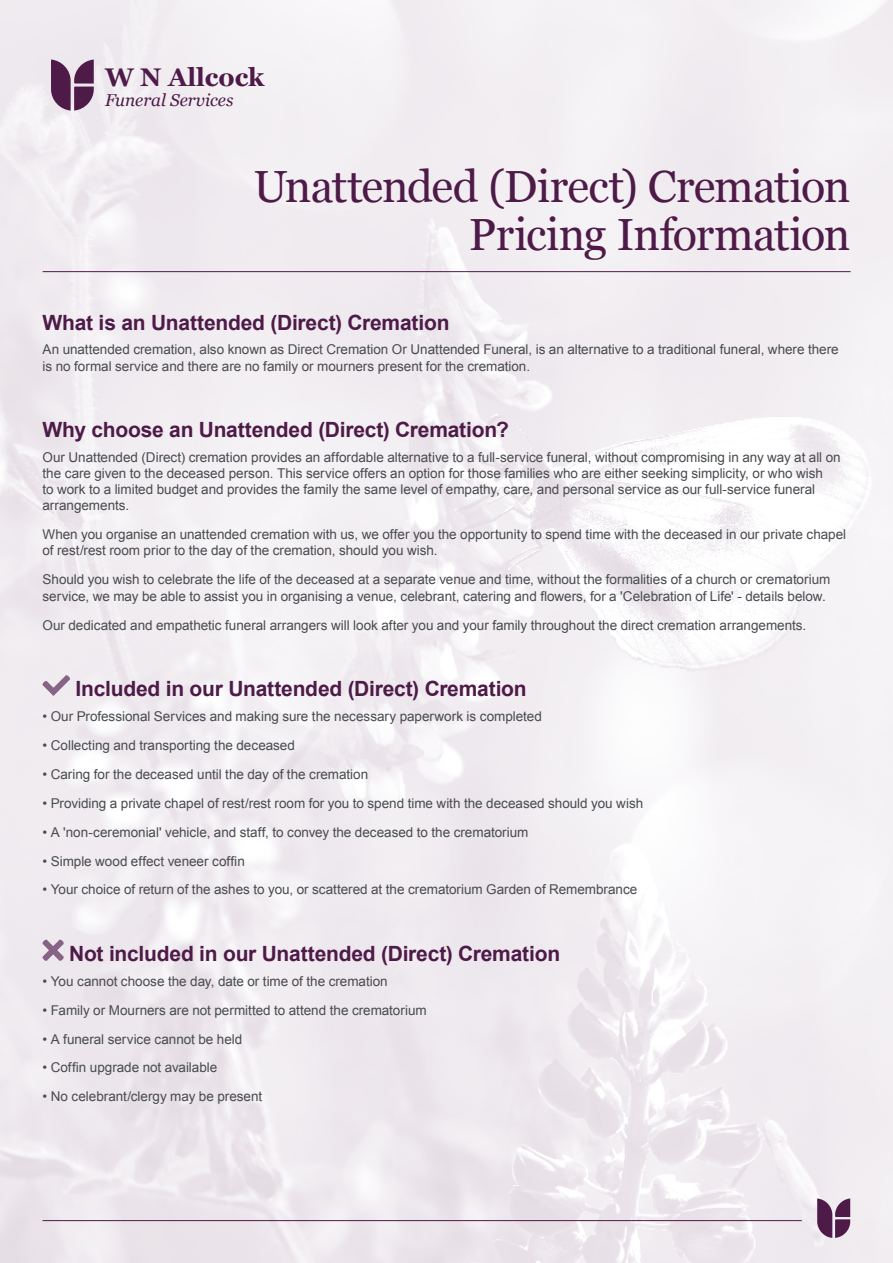
<style>
.page{position:relative;width:893px;height:1263px;background:#fff}
.page>*{position:absolute;margin:0;border:0;box-sizing:border-box;transform-origin:0 0}
.t1{font:45px/48.6px "Georgia";letter-spacing:-.02em;color:#4e1a48;text-align:right}
.t2{font:700 25.5px "Georgia";color:#4e1a48}
.t3{font:700 21px "Arial";letter-spacing:-.01em;color:#4e1a48}
.t4{font:italic 17.1px "Georgia";color:#4e1a48}
.t5{font:13.5px/16.2px "Arial";letter-spacing:-.005em;color:#484b4f}
</style>
<div class="page">
<svg style="left:51px;top:60px;width:43px;height:51px;background:#7d5678"></svg>
<svg style="left:41px;top:674px;width:30px;height:22px"></svg>
<svg style="left:41px;top:938px;width:24px;height:24px"></svg>
<svg style="left:817px;top:1198px;width:33px;height:40px"></svg>
<hr style="left:43px;top:1220px;width:759px;height:1px;background:#4e1a48">
<hr style="left:43px;top:271px;width:808px;height:1px;background:#4e1a48">
<h2 class="t2" style="left:105px;top:58px;width:161px">W N Allcock</h2>
<p class="t4" style="left:105px;top:88px;width:130px">Funeral Services</p>
<h1 class="t1" style="left:253px;top:160px;width:599px">Unattended (Direct) Cremation<br>Pricing Information</h1>
<h3 class="t3" style="left:43px;top:308px;width:408px">What is an Unattended (Direct) Cremation</h3>
<p class="t5" style="left:43px;top:342px;width:798px">An unattended cremation, also known as Direct Cremation Or Unattended Funeral, is an alternative to a traditional funeral, where there is no formal service and there are no family or mourners present for the cremation.</p>
<h3 class="t3" style="left:43px;top:416px;width:468px">Why choose an Unattended (Direct) Cremation?</h3>
<p class="t5" style="left:43px;top:449px;width:800px">Our Unattended (Direct) cremation provides an affordable alternative to a full-service funeral, without compromising in any way at all on the care given to the deceased person. This service offers an option for those families who are either seeking simplicity, or who wish<br>to work to a limited budget and provides the family the same level of empathy, care, and personal service as our full-service funeral arrangements.</p>
<p class="t5" style="left:43px;top:526px;width:805px">When you organise an unattended cremation with us, we offer you the opportunity to spend time with the deceased in our private chapel of rest/rest room prior to the day of the cremation, should you wish.</p>
<p class="t5" style="left:43px;top:572px;width:789px">Should you wish to celebrate the life of the deceased at a separate venue and time, without the formalities of a church or crematorium service, we may be able to assist you in organising a venue, celebrant, catering and flowers, for a 'Celebration of Life' - details below.</p>
<p class="t5" style="left:43px;top:617px;width:765px">Our dedicated and empathetic funeral arrangers will look after you and your family throughout the direct cremation arrangements.</p>
<h3 class="t3" style="left:75px;top:675px;width:453px">Included in our Unattended (Direct) Cremation</h3>
<p class="t5" style="left:43px;top:708px;width:501px">• Our Professional Services and making sure the necessary paperwork is completed</p>
<p class="t5" style="left:43px;top:737px;width:254px">• Collecting and transporting the deceased</p>
<p class="t5" style="left:43px;top:766px;width:327px">• Caring for the deceased until the day of the cremation</p>
<p class="t5" style="left:43px;top:795px;width:602px">• Providing a private chapel of rest/rest room for you to spend time with the deceased should you wish</p>
<p class="t5" style="left:43px;top:824px;width:487px">• A 'non-ceremonial' vehicle, and staff, to convey the deceased to the crematorium</p>
<p class="t5" style="left:43px;top:853px;width:204px">• Simple wood effect veneer coffin</p>
<p class="t5" style="left:43px;top:882px;width:596px">• Your choice of return of the ashes to you, or scattered at the crematorium Garden of Remembrance</p>
<h3 class="t3" style="left:69px;top:939px;width:492px">Not included in our Unattended (Direct) Cremation</h3>
<p class="t5" style="left:43px;top:973px;width:347px">• You cannot choose the day, date or time of the cremation</p>
<p class="t5" style="left:43px;top:1002px;width:386px">• Family or Mourners are not permitted to attend the crematorium</p>
<p class="t5" style="left:43px;top:1031px;width:201px">• A funeral service cannot be held</p>
<p class="t5" style="left:43px;top:1060px;width:176px">• Coffin upgrade not available</p>
<p class="t5" style="left:43px;top:1089px;width:221px">• No celebrant/clergy may be present</p>
</div>
